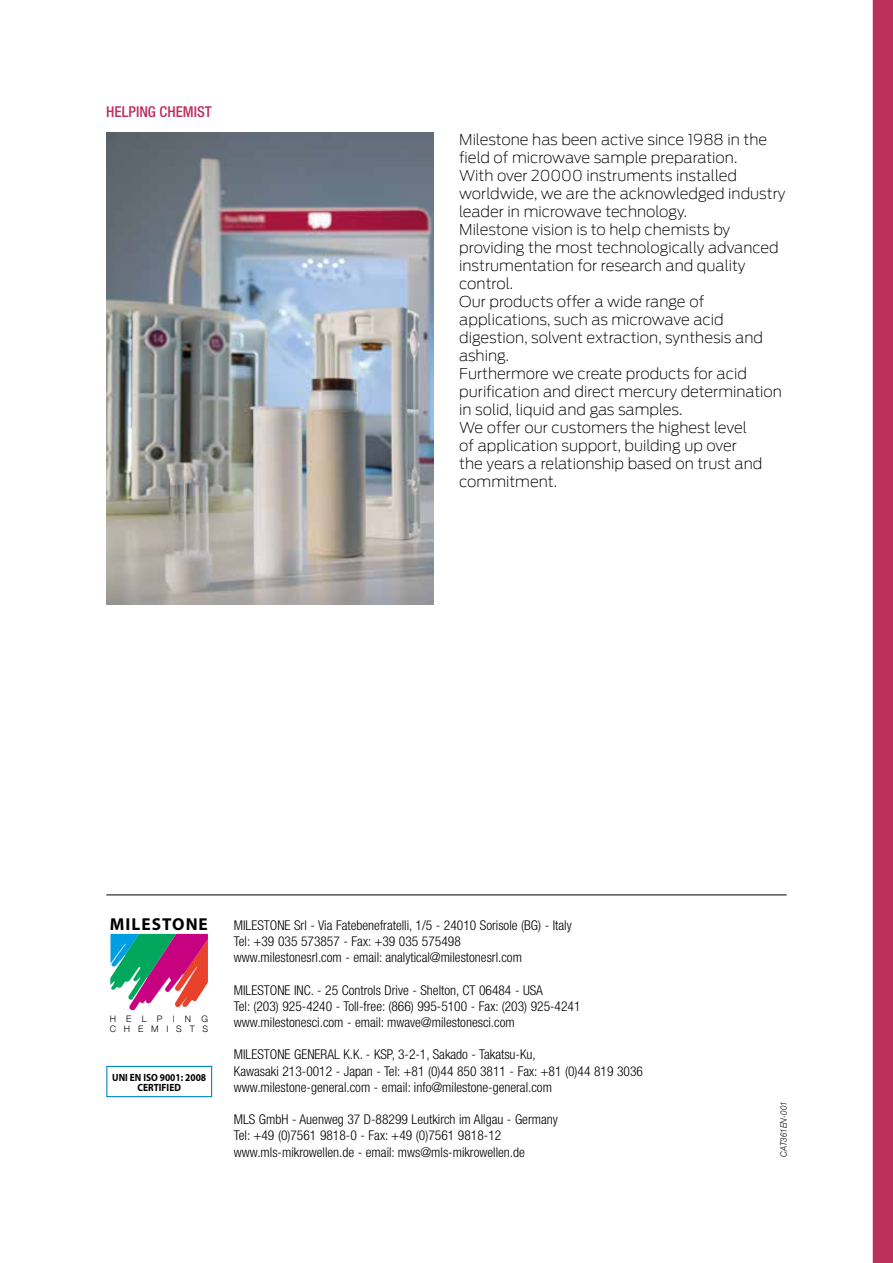
<style>
.page{position:relative;width:893px;height:1263px;background:#fff}
.page>*{position:absolute;margin:0;border:0;box-sizing:border-box;transform-origin:0 0}
.t1{font:700 17.25px "Myriad Pro";letter-spacing:.06em;color:#000}
.t2{font:200 15px/18px "Antenna";color:#000}
.t3{font:500 condensed 15px "Helvetica Neue LT Std";color:#bb315b}
.t4{font:300 condensed 13.5px/16.2px "Helvetica Neue LT Std";color:#000}
.t5{font:700 10.5px/10.5px "Myriad Pro";color:#000;text-align:center;scale:.9 1}
.t6{font:300 9px/10.8px "Helvetica Neue";letter-spacing:.875em;color:#000}
.t7{font:italic 300 9px "Helvetica Neue LT Std";color:#000;scale:.9 1}
</style>
<div class="page">
<svg style="left:110px;top:934px;width:98px;height:77px"></svg>
<div style="left:106px;top:1066px;width:106px;height:31px;border:1px solid #0088c2"></div>
<hr style="left:106px;top:895px;width:681px;height:1px;background:#000">
<div style="left:873px;top:0;width:20px;height:1263px;background:#bb315b"></div>
<img style="left:106px;top:133px;width:328px;height:472px">
<p class="t3" style="left:106px;top:103px;width:107px">HELPING CHEMIST</p>
<p class="t2" style="left:459px;top:130px;width:328px">Milestone has been active since 1988 in the field of microwave sample preparation.<br>With over 20000 instruments installed worldwide, we are the acknowledged industry leader in microwave technology.<br>Milestone vision is to help chemists by providing the most technologically advanced instrumentation for research and quality control.<br>Our products offer a wide range of applications, such as microwave acid digestion, solvent extraction, synthesis and ashing.<br>Furthermore we create products for acid purification and direct mercury determination in solid, liquid and gas samples.<br>We offer our customers the highest level<br>of application support, building up over<br>the years a relationship based on trust and commitment.</p>
<p class="t1" style="left:110px;top:913px;width:99px">MILESTONE</p>
<p class="t4" style="left:234px;top:917px;width:339px">MILESTONE Srl - Via Fatebenefratelli, 1/5 - 24010 Sorisole (BG) - Italy<br>Tel: +39 035 573857 - Fax: +39 035 575498 www.milestonesrl.com - email: analytical@milestonesrl.com</p>
<p class="t4" style="left:234px;top:982px;width:348px">MILESTONE INC. - 25 Controls Drive - Shelton, CT 06484 - USA<br>Tel: (203) 925-4240 - Toll-free: (866) 995-5100 - Fax: (203) 925-4241 www.milestonesci.com - email: mwave@milestonesci.com</p>
<p class="t4" style="left:234px;top:1046px;width:411px">MILESTONE GENERAL K.K. - KSP, 3-2-1, Sakado - Takatsu-Ku,<br>Kawasaki 213-0012 - Japan - Tel: +81 (0)44 850 3811 - Fax: +81 (0)44 819 3036 www.milestone-general.com - email: info@milestone-general.com</p>
<p class="t4" style="left:234px;top:1111px;width:325px">MLS GmbH - Auenweg 37 D-88299 Leutkirch im Allgau - Germany<br>Tel: +49 (0)7561 9818-0 - Fax: +49 (0)7561 9818-12 www.mls-mikrowellen.de - email: mws@mls-mikrowellen.de</p>
<p class="t6" style="left:110px;top:1012px;width:100px">HELPING<br>CHEMISTS</p>
<p class="t5" style="left:112px;top:1072px;width:106px">UNI EN ISO 9001: 2008<br>CERTIFIED</p>
<p class="t7" style="left:778px;top:1157px;width:63px;rotate:-90deg">CAT361EN-001</p>
</div>
